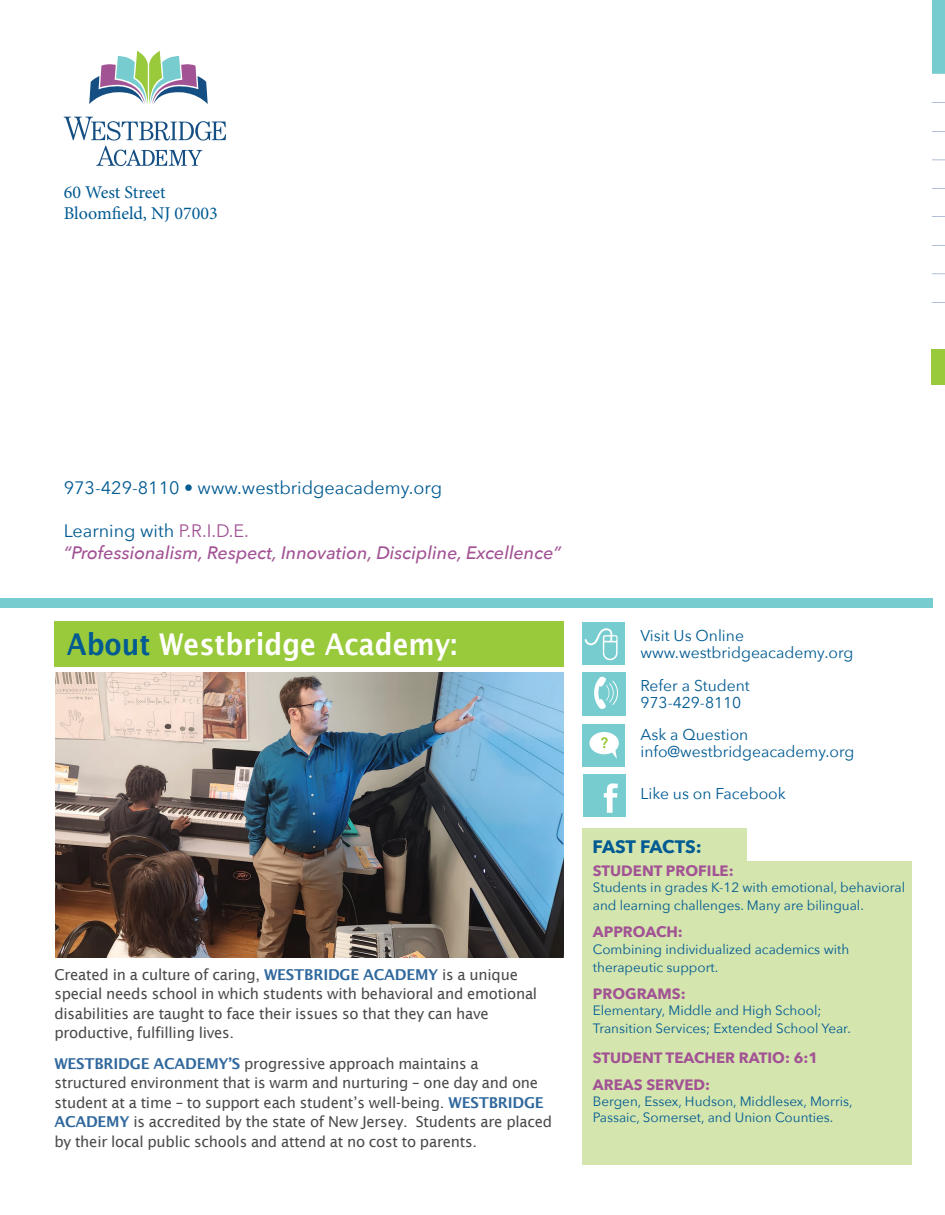
<style>
.page{position:relative;width:945px;height:1215px;background:#fff}
.page>*{position:absolute;margin:0;border:0;box-sizing:border-box;transform-origin:0 0}
.t1{font:600 30px "Lucida Sans";color:#fff;scale:.9 1}
.t2{font:18px "Avenir Next";color:#015a92}
.t3{font:italic 500 18px "Avenir Next";color:#a25394}
.t4{font:18px "Minion Pro";color:#015a92}
.t5{font:700 18px "Avenir Next";letter-spacing:-.015em;color:#015a92}
.t6{font:15.6px "Avenir Next";color:#015a92}
.Lucida_Sans_Roman_10_13_0_1_after{font:15px/19.5px "Lucida Sans";letter-spacing:-.015em;color:#494a4b}
.t7{font:700 15px "Avenir Next";color:#a25394}
.t8{font:13.5px/18px "Avenir Next";color:#015a92}
.s1{color:#a25394}
.s2{color:#015a92}
.s3{font-weight:600;color:#30689d}
</style>
<div class="page">
<svg style="left:64px;top:117px;width:162px;height:49px"></svg>
<svg style="left:89px;top:51px;width:119px;height:53px"></svg>
<img style="left:55px;top:672px;width:508px;height:285px">
<div style="left:54px;top:621px;width:510px;height:45px;background:#99ca3b"></div>
<div style="left:582px;top:828px;width:165px;height:47px;background:#d4e6ae"></div>
<div style="left:582px;top:861px;width:330px;height:304px;background:#d4e6ae"></div>
<div style="left:582px;top:724px;width:43px;height:43px;background:#77ccd0"></div>
<svg style="left:589px;top:732px;width:30px;height:27px"></svg>
<div style="left:582px;top:622px;width:43px;height:43px;background:#77ccd0"></div>
<svg style="left:585px;top:628px;width:33px;height:33px"></svg>
<div style="left:582px;top:672px;width:43px;height:44px;background:#77ccd0"></div>
<svg style="left:594px;top:676px;width:24px;height:33px"></svg>
<div style="left:583px;top:774px;width:43px;height:43px;background:#77ccd0"></div>
<svg style="left:604px;top:783px;width:14px;height:30px"></svg>
<div style="left:932px;top:349px;width:13px;height:35px;background:#99ca3b"></div>
<div style="left:0;top:598px;width:932px;height:10px;background:#77ccd0"></div>
<p class="t4" style="left:64px;top:180px;width:104px">60 West Street</p>
<p class="t4" style="left:64px;top:201px;width:156px">Bloomfield, NJ 07003</p>
<p class="t2" style="left:64px;top:473px;width:380px">973-429-8110 • www.westbridgeacademy.org</p>
<p class="t2" style="left:64px;top:516px;width:187px">Learning with <span class="s1">P.R.I.D.E.</span></p>
<p class="t3" style="left:64px;top:537px;width:499px">“Professionalism, Respect, Innovation, Discipline, Excellence”</p>
<p class="t1" style="left:67px;top:627px;width:435px"><span class="s2">About</span> Westbridge Academy:</p>
<p class="Lucida_Sans_Roman_10_13_0_1_after" style="left:54px;top:965px;width:484px">Created in a culture of caring, <span class="s3">WESTBRIDGE ACADEMY</span> is a unique special needs school in which students with behavioral and emotional disabilities are taught to face their issues so that they can have productive, fulfilling lives.</p>
<p class="Lucida_Sans_Roman_10_13_0_1_after" style="left:54px;top:1054px;width:499px"><span class="s3">WESTBRIDGE ACADEMY’S</span> progressive approach maintains a structured environment that is warm and nurturing – one day and one student at a time – to support each student’s well-being. <span class="s3">WESTBRIDGE ACADEMY</span> is accredited by the state of New Jersey. Students are placed by their local public schools and attend at no cost to parents.</p>
<p class="t6" style="left:640px;top:623px;width:105px">Visit Us Online</p>
<p class="t6" style="left:640px;top:640px;width:214px">www.westbridgeacademy.org</p>
<p class="t6" style="left:640px;top:672px;width:111px">Refer a Student</p>
<p class="t6" style="left:640px;top:689px;width:102px">973-429-8110</p>
<p class="t6" style="left:640px;top:721px;width:109px">Ask a Question</p>
<p class="t6" style="left:640px;top:738px;width:216px">info@westbridgeacademy.org</p>
<p class="t6" style="left:640px;top:781px;width:147px">Like us on Facebook</p>
<p class="t5" style="left:593px;top:831px;width:111px">FAST FACTS:</p>
<p class="t7" style="left:593px;top:858px;width:142px">STUDENT PROFILE:</p>
<p class="t8" style="left:593px;top:878px;width:314px">Students in grades K-12 with emotional, behavioral and learning challenges. Many are bilingual.</p>
<p class="t7" style="left:593px;top:919px;width:92px">APPROACH:</p>
<p class="t8" style="left:593px;top:939px;width:258px">Combining individualized academics with</p>
<p class="t8" style="left:593px;top:957px;width:127px">therapeutic support.</p>
<p class="t7" style="left:593px;top:980px;width:94px">PROGRAMS:</p>
<p class="t8" style="left:593px;top:1000px;width:230px">Elementary, Middle and High School;</p>
<p class="t8" style="left:593px;top:1018px;width:260px">Transition Services; Extended School Year.</p>
<p class="t7" style="left:593px;top:1044px;width:227px">STUDENT TEACHER RATIO: 6:1</p>
<p class="t7" style="left:593px;top:1071px;width:119px">AREAS SERVED:</p>
<p class="t8" style="left:593px;top:1092px;width:261px">Bergen, Essex, Hudson, Middlesex, Morris,</p>
<p class="t8" style="left:593px;top:1108px;width:242px">Passaic, Somerset, and Union Counties.</p>
</div>
